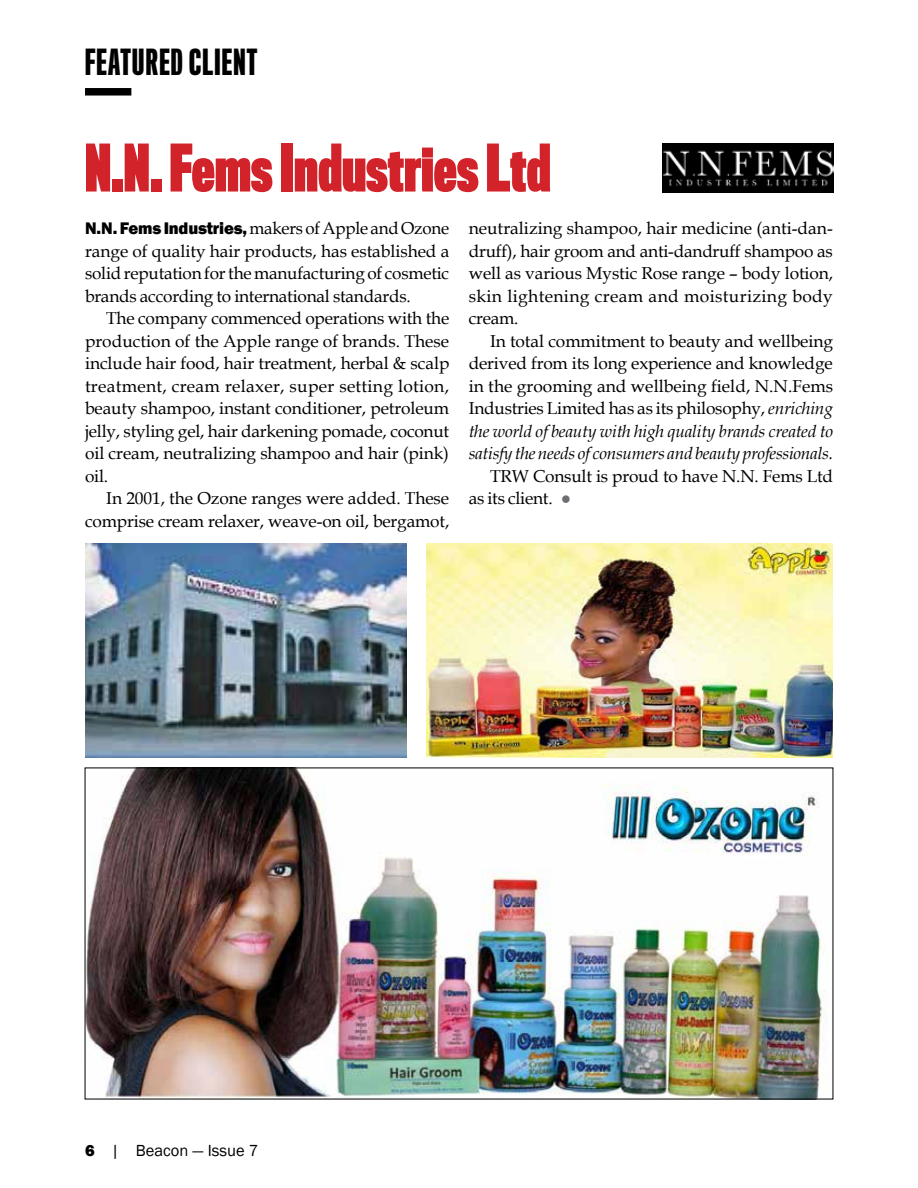
<style>
.page{position:relative;width:918px;height:1188px;background:#fff}
.page>*{position:absolute;margin:0;border:0;box-sizing:border-box;transform-origin:0 0}
.t1{font:700 60px "Titling Gothic FB Skyline";color:#d2232a}
.t2{font:500 33px "Titling Gothic FB Skyline";letter-spacing:.04em;color:#000}
.t3{font:17.25px/22.5px "Book Antiqua";letter-spacing:-.01em;color:#000;text-align:justify}
.t4{font:16.5px "Franklin Gothic";color:#000}
.s1{font-family:"Franklin Gothic";font-weight:800}
.s2{font-style:italic}
.s3{color:#6d6e71}
.s4{font-weight:800}
</style>
<div class="page">
<img style="left:426px;top:543px;width:407px;height:215px">
<img style="left:85px;top:543px;width:322px;height:215px">
<img style="left:87px;top:770px;width:740px;height:327px">
<img style="left:662px;top:144px;width:171px;height:48px">
<div style="left:85px;top:88px;width:46px;height:8px;background:#000"></div>
<h2 class="t2" style="left:85px;top:44px;width:174px">FEATURED CLIENT</h2>
<h1 class="t1" style="left:85px;top:134px;width:467px">N.N. Fems Industries Ltd</h1>
<p class="t3" style="left:85px;top:217px;width:366px"><span class="s1">N.N. Fems Industries,</span> makers of Apple and Ozone range of quality hair products, has established a solid reputation for the manufacturing of cosmetic brands according to international standards.</p>
<p class="t3" style="left:85px;top:307px;width:366px;text-indent:21px">The company commenced operations with the production of the Apple range of brands. These include hair food, hair treatment, herbal &amp; scalp treatment, cream relaxer, super setting lotion, beauty shampoo, instant conditioner, petroleum jelly, styling gel, hair darkening pomade, coconut oil cream, neutralizing shampoo and hair (pink) oil.</p>
<p class="t3" style="left:85px;top:487px;width:366px;text-align:right">In 2001, the Ozone ranges were added. These comprise cream relaxer, weave-on oil, bergamot,</p>
<p class="t3" style="left:469px;top:217px;width:366px">neutralizing shampoo, hair medicine (anti-dan&shy;druff), hair groom and anti-dandruff shampoo as well as various Mystic Rose range – body lotion, skin lightening cream and moisturizing body cream.</p>
<p class="t3" style="left:469px;top:329px;width:366px;text-indent:21px">In total commitment to beauty and wellbeing derived from its long experience and knowledge in the grooming and wellbeing field, N.N.Fems Industries Limited has as its philosophy, <span class="s2">enriching the world of beauty with high quality brands created to satisfy the needs of consumers and beauty professionals.</span></p>
<p class="t3" style="left:469px;top:464px;width:366px;text-indent:21px">TRW Consult is proud to have N.N. Fems Ltd as its client. <span class="s3">●</span></p>
<p class="t4" style="left:85px;top:1140px;width:175px"><span class="s4">6</span> | Beacon — Issue 7</p>
</div>
